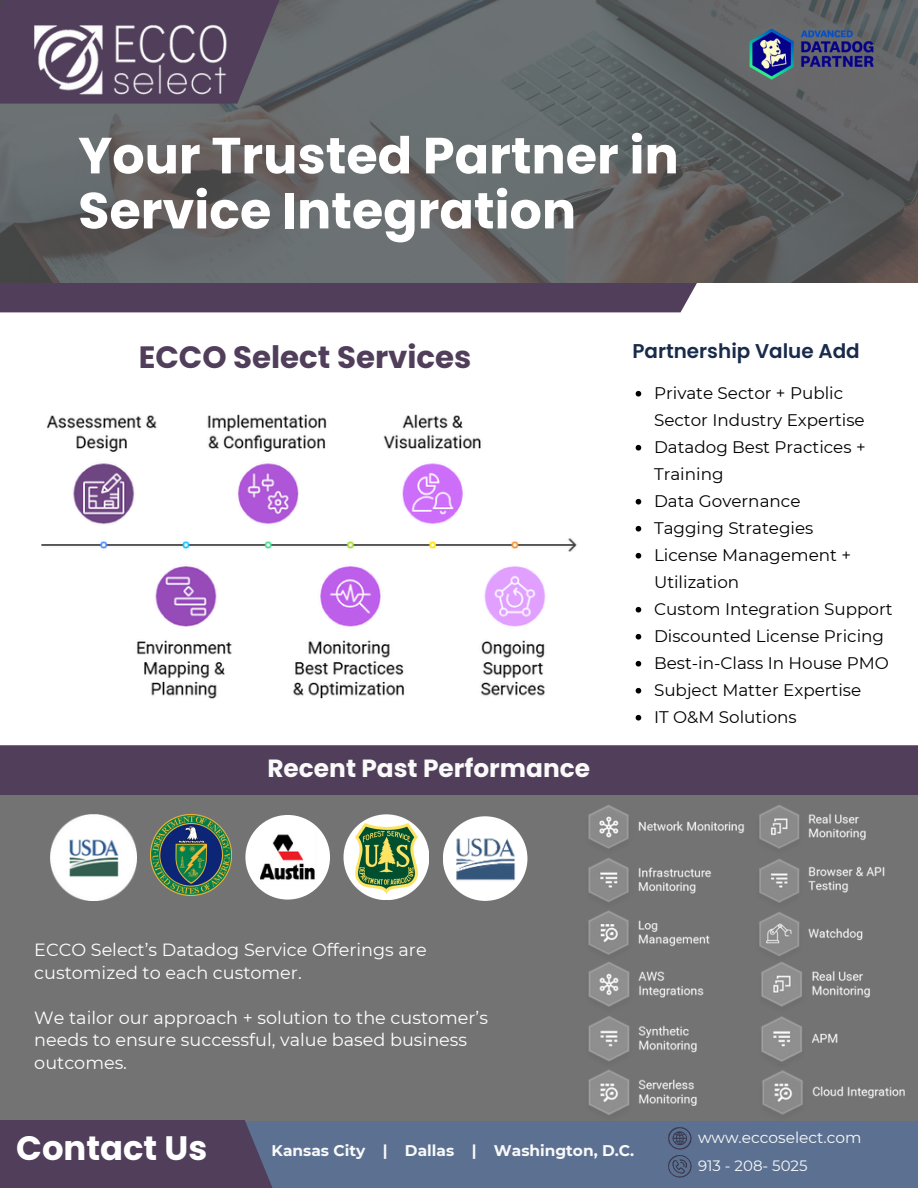
<style>
.page{position:relative;width:918px;height:1188px;background:#fff}
.page>*{position:absolute;margin:0;border:0;box-sizing:border-box;transform-origin:0 0}
.t1{font:700 50.85px/55.1px "Poppins";color:#fff}
.t2{font:700 33.9px "Poppins";color:#fff}
.t3{font:700 30.9px "Poppins";color:#503e5a}
.t4{font:700 24.9px "Poppins";color:#fafafa}
.t5{font:600 19.95px "Poppins";color:#182b4b}
.t6{font:17.7px/22.5px "Montserrat";color:#fff}
.t7{font:16.8px/27px "Montserrat";color:#000}
.t8{font:700 15.45px "Montserrat";color:#fafafa}
.t9{font:15.45px "Montserrat";color:#fafafa}
.t10{font:15px "Montserrat";color:#fafafa}
</style>
<div class="page">
<div style="left:0;top:745px;width:918px;height:85px;background:#503e5a"></div>
<div style="left:0;top:795px;width:918px;height:393px;background:#737373"></div>
<div style="left:443px;top:816px;width:84px;height:85px;background:#fff;border-radius:50%"></div>
<div style="left:234px;top:1121px;width:684px;height:67px;background:#5c7192"></div>
<div style="left:0;top:1120px;width:273px;height:68px;background:#503e5a"></div>
<img style="left:669px;top:1127px;width:22px;height:23px">
<img style="left:669px;top:1155px;width:22px;height:23px">
<svg style="left:0;top:282px;width:915px;height:30px;fill:#503e5a"></svg>
<svg style="left:0;top:0;width:918px;height:282px;background:#626465"></svg>
<svg style="left:0;top:0;width:312px;height:104px;background:#585061"></svg>
<img style="left:743px;top:23px;width:137px;height:63px">
<img style="left:151px;top:815px;width:81px;height:81px">
<img style="left:50px;top:815px;width:87px;height:85px">
<img style="left:588px;top:805px;width:297px;height:151px">
<img style="left:588px;top:962px;width:282px;height:153px">
<img style="left:748px;top:1064px;width:157px;height:51px">
<img style="left:34px;top:7px;width:195px;height:98px">
<div style="left:245px;top:815px;width:85px;height:85px;background:#fff;border-radius:50%"></div>
<img style="left:261px;top:834px;width:54px;height:46px">
<div style="left:344px;top:814px;width:85px;height:86px;background:#fff;border-radius:50%"></div>
<img style="left:355px;top:823px;width:62px;height:70px">
<img style="left:449px;top:830px;width:72px;height:53px">
<img style="left:41px;top:414px;width:536px;height:285px">
<svg style="left:636px;top:391px;width:5px;height:6px"></svg>
<svg style="left:636px;top:445px;width:5px;height:6px"></svg>
<svg style="left:636px;top:499px;width:5px;height:6px"></svg>
<svg style="left:636px;top:526px;width:5px;height:6px"></svg>
<svg style="left:636px;top:553px;width:5px;height:6px"></svg>
<svg style="left:636px;top:607px;width:5px;height:6px"></svg>
<svg style="left:636px;top:634px;width:5px;height:6px"></svg>
<svg style="left:636px;top:661px;width:5px;height:6px"></svg>
<svg style="left:636px;top:688px;width:5px;height:6px"></svg>
<svg style="left:636px;top:715px;width:5px;height:6px"></svg>
<p class="t1" style="left:78px;top:128px;width:602px">Your Trusted Partner in<br>Service Integration</p>
<p class="t3" style="left:139px;top:336px;width:334px">ECCO Select Services</p>
<h2 class="t4" style="left:267px;top:751px;width:324px">Recent Past Performance</h2>
<p class="t5" style="left:632px;top:337px;width:229px">Partnership Value Add</p>
<h4 class="t7" style="left:654px;top:379px;width:212px">Private Sector + Public<br>Sector Industry Expertise</h4>
<p class="t7" style="left:654px;top:433px;width:213px">Datadog Best Practices +<br>Training</p>
<p class="t7" style="left:654px;top:487px;width:148px">Data Governance</p>
<p class="t7" style="left:654px;top:514px;width:161px">Tagging Strategies</p>
<p class="t7" style="left:654px;top:541px;width:198px">License Management +<br>Utilization</p>
<p class="t7" style="left:654px;top:595px;width:240px">Custom Integration Support</p>
<p class="t7" style="left:654px;top:622px;width:231px">Discounted License Pricing</p>
<p class="t7" style="left:654px;top:649px;width:236px">Best-in-Class In House PMO</p>
<p class="t7" style="left:654px;top:676px;width:209px">Subject Matter Expertise</p>
<p class="t7" style="left:654px;top:703px;width:144px">IT O&amp;M Solutions</p>
<p class="t6" style="left:34px;top:939px;width:394px">ECCO Select’s Datadog Service Offerings are customized to each customer.</p>
<h3 class="t6" style="left:34px;top:1006px;width:455px">We tailor our approach + solution to the customer’s needs to ensure successful, value based business outcomes.</h3>
<h1 class="t2" style="left:16px;top:1125px;width:193px">Contact Us</h1>
<p class="t8" style="left:272px;top:1141px;width:364px">Kansas City | Dallas | Washington, D.C.</p>
<p class="t9" style="left:698px;top:1128px;width:165px">www.eccoselect.com</p>
<p class="t10" style="left:698px;top:1156px;width:111px">913 - 208- 5025</p>
</div>
